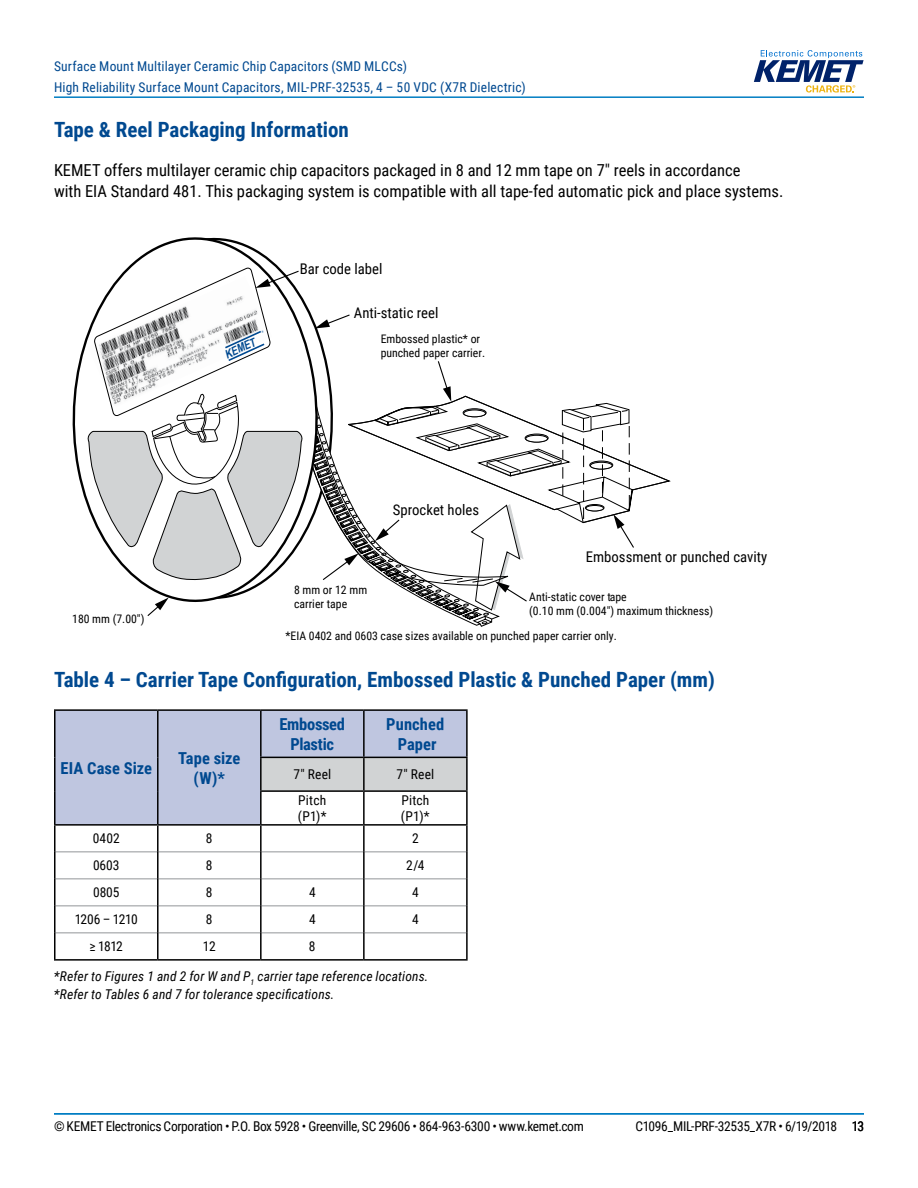
<style>
.page{position:relative;width:918px;height:1188px;background:#fff}
.page>*{position:absolute;margin:0;border:0;box-sizing:border-box;transform-origin:0 0}
.t1{font:700 21px "Roboto Condensed";color:#004990}
.t2{font:16.5px/21px "Roboto Condensed";color:#000}
.t3{font:700 16.5px/19.8px "Roboto Condensed";color:#004990;text-align:center}
.t4{font:700 16.5px/19.8px "Roboto Condensed";letter-spacing:-.02em;color:#004990;text-align:center}
.t5{font:14.7px "Roboto Condensed";color:#000}
.t6{font:13.5px/16.2px "Roboto Condensed";letter-spacing:-.025em;color:#000}
.t7{font:13.5px/21px "Roboto Condensed";letter-spacing:.015em;color:#004990}
.t8{font:italic 13.5px/29.4px "Roboto Condensed";letter-spacing:.01em;color:#000}
.t9{font:italic 700 11.85px "Arial Narrow";color:#004990;scale:.96 1}
.t10{font:11.7px/14.1px "Roboto Condensed";color:#000}
.s1{font-style:normal}
</style>
<div class="page">
<hr style="left:54px;top:1113px;width:810px;height:2px;background:#007dc3">
<hr style="left:54px;top:96px;width:810px;height:2px;background:#007dc3">
<svg style="left:754px;top:50px;width:110px;height:43px"></svg>
<svg style="left:333px;top:314px;width:17px;height:8px"></svg>
<svg style="left:333px;top:361px;width:337px;height:263px"></svg>
<svg style="left:72px;top:237px;width:261px;height:379px"></svg>
<svg style="left:56px;top:711px;width:410px;height:113px;fill:#bfc6e0"></svg>
<div style="left:262px;top:758px;width:204px;height:32px;background:#d1d3d4"></div>
<hr style="left:56px;top:851px;width:101px;height:1px;background:#939598">
<hr style="left:159px;top:851px;width:101px;height:1px;background:#939598">
<hr style="left:262px;top:851px;width:101px;height:1px;background:#939598">
<hr style="left:365px;top:851px;width:101px;height:1px;background:#939598">
<hr style="left:56px;top:878px;width:101px;height:1px;background:#939598">
<hr style="left:159px;top:878px;width:101px;height:1px;background:#939598">
<hr style="left:262px;top:878px;width:101px;height:1px;background:#939598">
<hr style="left:365px;top:878px;width:101px;height:1px;background:#939598">
<hr style="left:56px;top:905px;width:101px;height:1px;background:#939598">
<hr style="left:159px;top:905px;width:101px;height:1px;background:#939598">
<hr style="left:262px;top:905px;width:101px;height:1px;background:#939598">
<hr style="left:365px;top:905px;width:101px;height:1px;background:#939598">
<hr style="left:56px;top:932px;width:101px;height:1px;background:#939598">
<hr style="left:159px;top:932px;width:101px;height:1px;background:#939598">
<hr style="left:262px;top:932px;width:101px;height:1px;background:#939598">
<hr style="left:365px;top:932px;width:101px;height:1px;background:#939598">
<hr style="left:363px;top:711px;width:2px;height:46px;background:#000">
<hr style="left:363px;top:758px;width:2px;height:32px;background:#000">
<hr style="left:157px;top:826px;width:2px;height:26px;background:#000">
<hr style="left:260px;top:826px;width:2px;height:26px;background:#000">
<hr style="left:363px;top:826px;width:2px;height:26px;background:#000">
<hr style="left:157px;top:852px;width:2px;height:27px;background:#000">
<hr style="left:260px;top:852px;width:2px;height:27px;background:#000">
<hr style="left:363px;top:852px;width:2px;height:27px;background:#000">
<hr style="left:157px;top:879px;width:2px;height:27px;background:#000">
<hr style="left:260px;top:879px;width:2px;height:27px;background:#000">
<hr style="left:363px;top:879px;width:2px;height:27px;background:#000">
<hr style="left:157px;top:906px;width:2px;height:27px;background:#000">
<hr style="left:260px;top:906px;width:2px;height:27px;background:#000">
<hr style="left:363px;top:906px;width:2px;height:27px;background:#000">
<hr style="left:157px;top:933px;width:2px;height:26px;background:#000">
<hr style="left:260px;top:933px;width:2px;height:26px;background:#000">
<hr style="left:363px;top:933px;width:2px;height:26px;background:#000">
<hr style="left:261px;top:824px;width:103px;height:2px;background:#000">
<hr style="left:364px;top:824px;width:104px;height:2px;background:#000">
<hr style="left:54px;top:824px;width:104px;height:2px;background:#000">
<hr style="left:157px;top:711px;width:2px;height:46px;background:#000">
<hr style="left:260px;top:711px;width:2px;height:46px;background:#000">
<hr style="left:157px;top:757px;width:2px;height:34px;background:#000">
<hr style="left:260px;top:758px;width:2px;height:32px;background:#000">
<hr style="left:157px;top:791px;width:2px;height:33px;background:#000">
<hr style="left:260px;top:792px;width:2px;height:32px;background:#000">
<hr style="left:158px;top:824px;width:103px;height:2px;background:#000">
<hr style="left:54px;top:709px;width:104px;height:2px;background:#000">
<hr style="left:54px;top:711px;width:2px;height:46px;background:#000">
<hr style="left:158px;top:709px;width:103px;height:2px;background:#000">
<hr style="left:54px;top:757px;width:2px;height:34px;background:#000">
<hr style="left:54px;top:791px;width:2px;height:33px;background:#000">
<hr style="left:261px;top:709px;width:103px;height:2px;background:#000">
<hr style="left:364px;top:709px;width:104px;height:2px;background:#000">
<hr style="left:466px;top:711px;width:2px;height:46px;background:#000">
<hr style="left:466px;top:758px;width:2px;height:32px;background:#000">
<hr style="left:466px;top:792px;width:2px;height:32px;background:#000">
<hr style="left:54px;top:826px;width:2px;height:26px;background:#000">
<hr style="left:466px;top:826px;width:2px;height:26px;background:#000">
<hr style="left:54px;top:852px;width:2px;height:27px;background:#000">
<hr style="left:466px;top:852px;width:2px;height:27px;background:#000">
<hr style="left:54px;top:879px;width:2px;height:27px;background:#000">
<hr style="left:466px;top:879px;width:2px;height:27px;background:#000">
<hr style="left:54px;top:906px;width:2px;height:27px;background:#000">
<hr style="left:466px;top:906px;width:2px;height:27px;background:#000">
<hr style="left:54px;top:933px;width:2px;height:26px;background:#000">
<hr style="left:466px;top:933px;width:2px;height:26px;background:#000">
<hr style="left:54px;top:959px;width:104px;height:2px;background:#000">
<hr style="left:158px;top:959px;width:103px;height:2px;background:#000">
<hr style="left:261px;top:959px;width:103px;height:2px;background:#000">
<hr style="left:364px;top:959px;width:104px;height:2px;background:#000">
<hr style="left:363px;top:792px;width:2px;height:32px;background:#000">
<hr style="left:260px;top:757px;width:104px;height:1px;background:#000">
<hr style="left:364px;top:757px;width:104px;height:1px;background:#000">
<hr style="left:260px;top:790px;width:104px;height:2px;background:#000">
<hr style="left:364px;top:790px;width:104px;height:2px;background:#000">
<svg style="left:88px;top:267px;width:215px;height:314px"></svg>
<p class="t7" style="left:54px;top:55px;width:473px">Surface Mount Multilayer Ceramic Chip Capacitors (SMD MLCCs)<br>High Reliability Surface Mount Capacitors, MIL-PRF-32535, 4 – 50 VDC (X7R Dielectric)</p>
<h1 class="t1" style="left:54px;top:115px;width:296px">Tape &amp; Reel Packaging Information</h1>
<p class="t2" style="left:54px;top:159px;width:731px">KEMET offers multilayer ceramic chip capacitors packaged in 8 and 12 mm tape on 7" reels in accordance<br>with EIA Standard 481. This packaging system is compatible with all tape-fed automatic pick and place systems.</p>
<p class="t10" style="left:72px;top:611px;width:74px">180 mm (7.00")</p>
<p class="t9" style="left:222px;top:347px;width:35px;rotate:-24deg">KEMET</p>
<p class="t5" style="left:300px;top:259px;width:84px">Bar code label</p>
<p class="t5" style="left:354px;top:302px;width:86px">Anti-static reel</p>
<p class="t10" style="left:381px;top:331px;width:106px">Embossed plastic* or punched paper carrier.</p>
<p class="t5" style="left:393px;top:499px;width:88px">Sprocket holes</p>
<p class="t5" style="left:586px;top:547px;width:183px">Embossment or punched cavity</p>
<p class="t10" style="left:529px;top:590px;width:185px">Anti-static cover tape<br>(0.10 mm (0.004") maximum thickness)</p>
<p class="t10" style="left:286px;top:629px;width:333px">*EIA 0402 and 0603 case sizes available on punched paper carrier only.</p>
<p class="t10" style="left:294px;top:582px;width:75px">8 mm or 12 mm carrier tape</p>
<h1 class="t1" style="left:54px;top:665px;width:662px">Table 4 – Carrier Tape Configuration, Embossed Plastic &amp; Punched Paper (mm)</h1>
<p class="t3" style="left:61px;top:757px;width:93px">EIA Case Size</p>
<p class="t3" style="left:178px;top:747px;width:64px">Tape size (W)*</p>
<p class="t4" style="left:280px;top:714px;width:67px">Embossed<br>Plastic</p>
<p class="t3" style="left:386px;top:714px;width:60px">Punched<br>Paper</p>
<p class="t6" style="left:293px;top:766px;width:39px">7" Reel</p>
<p class="t6" style="left:396px;top:766px;width:39px">7" Reel</p>
<p class="t6" style="left:298px;top:792px;width:30px">Pitch (P1)*</p>
<p class="t6" style="left:401px;top:792px;width:30px">Pitch (P1)*</p>
<p class="t6" style="left:93px;top:830px;width:28px">0402</p>
<p class="t6" style="left:206px;top:830px;width:8px">8</p>
<p class="t6" style="left:412px;top:830px;width:8px">2</p>
<p class="t6" style="left:93px;top:857px;width:28px">0603</p>
<p class="t6" style="left:206px;top:857px;width:8px">8</p>
<p class="t6" style="left:406px;top:857px;width:20px">2/4</p>
<p class="t6" style="left:93px;top:884px;width:28px">0805</p>
<p class="t6" style="left:206px;top:884px;width:8px">8</p>
<p class="t6" style="left:309px;top:884px;width:8px">4</p>
<p class="t6" style="left:412px;top:884px;width:8px">4</p>
<p class="t6" style="left:75px;top:911px;width:65px">1206 – 1210</p>
<p class="t6" style="left:206px;top:911px;width:8px">8</p>
<p class="t6" style="left:309px;top:911px;width:8px">4</p>
<p class="t6" style="left:412px;top:911px;width:8px">4</p>
<p class="t6" style="left:90px;top:938px;width:35px">≥ 1812</p>
<p class="t6" style="left:203px;top:938px;width:14px">12</p>
<p class="t8" style="left:54px;top:931px;width:376px;text-indent:255px"><span class="s1">8<br></span>*Refer to Figures 1 and 2 for W and P<sub>1</sub> carrier tape reference locations.</p>
<p class="t8" style="left:54px;top:979px;width:282px">*Refer to Tables 6 and 7 for tolerance specifications.</p>
<p class="t6" style="left:54px;top:1117px;width:531px">© KEMET Electronics Corporation • P.O. Box 5928 • Greenville, SC 29606 • 864-963-6300 • www.kemet.com</p>
<p class="t6" style="left:635px;top:1117px;width:230px">C1096_MIL-PRF-32535_X7R • 6/19/2018 13</p>
</div>
